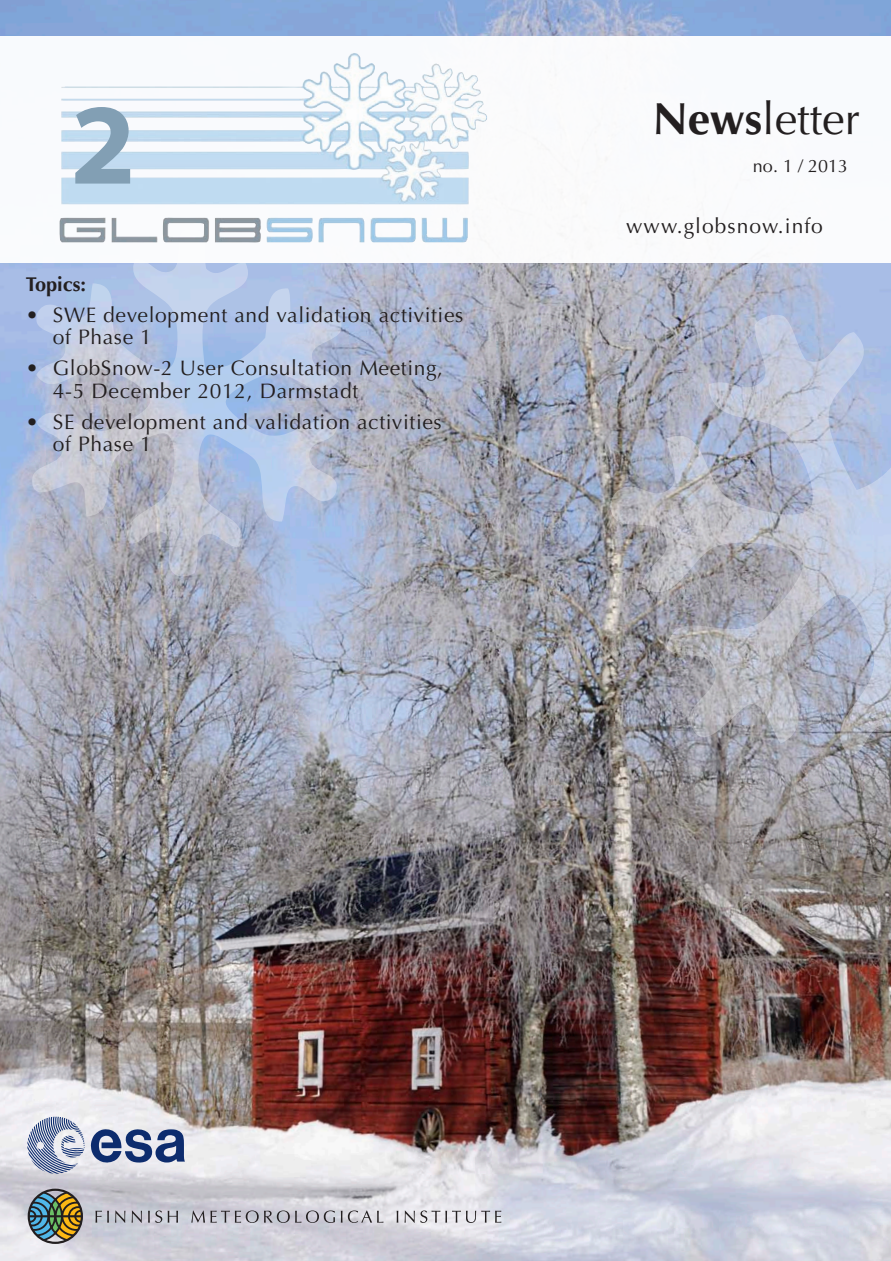
<style>
.page{position:relative;width:891px;height:1261px;background:#fff}
.page>*{position:absolute;margin:0;border:0;box-sizing:border-box;transform-origin:0 0}
.leipäteksti{font:700 115.8px "Myriad Web Pro";color:#829fb4}
.otsikko{font:45px "Optima LT Std";color:#231f20}
.kansitekstit{font:21px/22.5px "Optima LT Std";letter-spacing:.03em;color:#231f20}
.kansitekstit-2{font:21px "Optima LT Std";letter-spacing:.05em;color:#231f20}
.leipäteksti-2{font:700 19.95px "Optima LT Std";color:#231f20}
.t1{font:18px "Optima LT Std";color:#231f20}
.s1{font-weight:700}
</style>
<div class="page">
<img style="left:0;top:0;width:891px;height:1261px">
<div style="left:0;top:36px;width:891px;height:227px;background:#fff"></div>
<svg style="left:30px;top:228px;width:313px;height:350px;background:#b7c2da"></svg>
<svg style="left:606px;top:312px;width:285px;height:465px;background:#a9adbb"></svg>
<svg style="left:27px;top:1116px;width:158px;height:57px;background:#a7b0c7"></svg>
<svg style="left:95px;top:1210px;width:14px;height:12px"></svg>
<svg style="left:115px;top:1210px;width:10px;height:13px"></svg>
<svg style="left:132px;top:1210px;width:10px;height:13px"></svg>
<svg style="left:148px;top:1210px;width:14px;height:13px"></svg>
<svg style="left:168px;top:1210px;width:10px;height:12px"></svg>
<svg style="left:191px;top:1210px;width:144px;height:13px;background:#aaa9b2"></svg>
<svg style="left:341px;top:1210px;width:1px;height:12px"></svg>
<svg style="left:348px;top:1210px;width:35px;height:13px"></svg>
<svg style="left:397px;top:1210px;width:1px;height:12px"></svg>
<svg style="left:404px;top:1210px;width:97px;height:13px"></svg>
<svg style="left:28px;top:1190px;width:55px;height:52px;background:#7b836e"></svg>
<hr style="left:29px;top:1215px;width:53px;height:2px;background:#231f20">
<img style="left:61px;top:53px;width:327px;height:151px">
<svg style="left:868px;top:1230px;width:8px;height:31px"></svg>
<p class="leipäteksti" style="left:70px;top:81px;width:68px">2</p>
<p class="leipäteksti-2" style="left:26px;top:272px;width:62px">Topics:</p>
<p class="kansitekstit" style="left:53px;top:304px;width:412px;text-indent:-27px">• SWE development and validation activities of Phase 1</p>
<p class="kansitekstit" style="left:53px;top:357px;width:392px;text-indent:-27px">• GlobSnow-2 User Consultation Meeting,<br>4-5 December 2012, Darmstadt</p>
<p class="kansitekstit" style="left:53px;top:411px;width:390px;text-indent:-27px">• SE development and validation activities of Phase 1</p>
<p class="otsikko" style="left:652px;top:92px;width:209px"><span class="s1">News</span>letter</p>
<p class="t1" style="left:753px;top:156px;width:97px">no. 1 / 2013</p>
<p class="kansitekstit-2" style="left:626px;top:214px;width:198px">www.globsnow.info</p>
</div>
